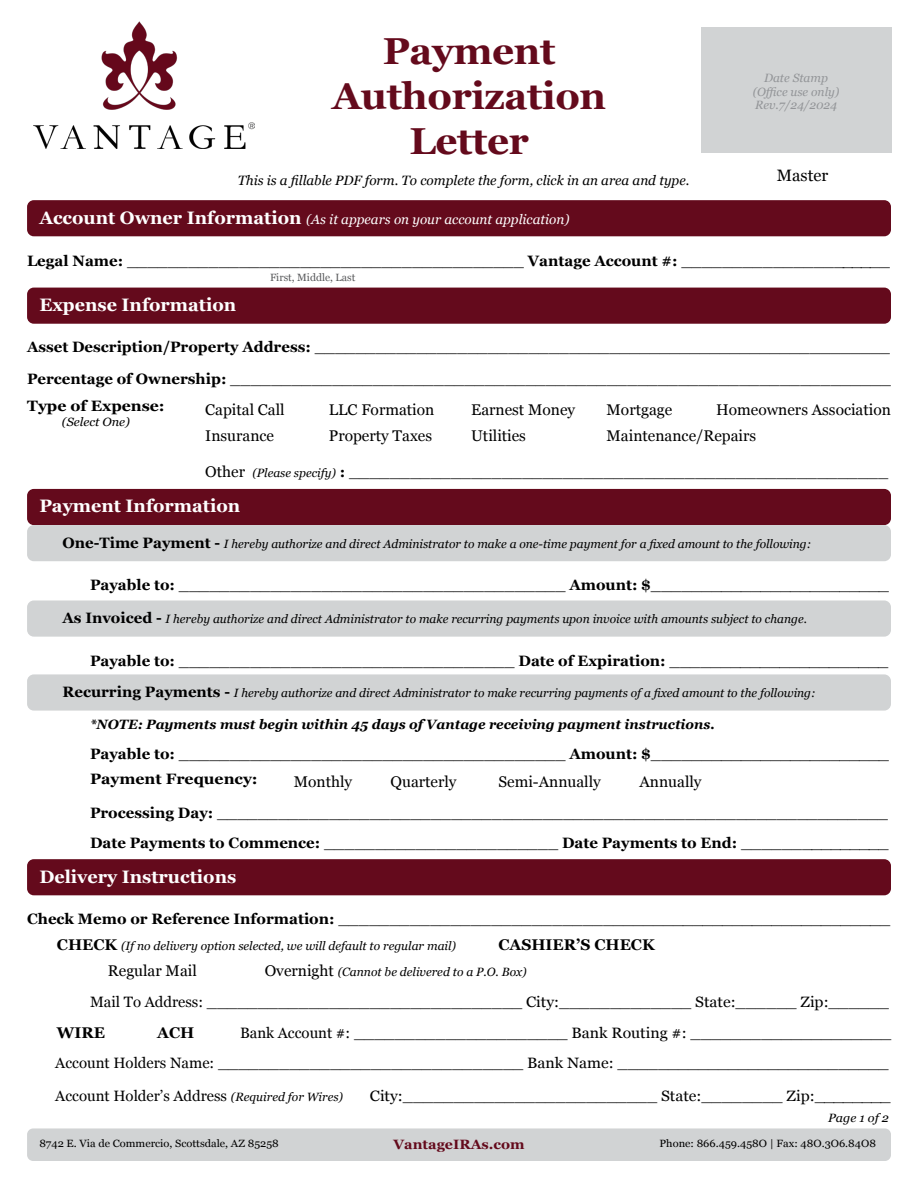
<style>
.page{position:relative;width:918px;height:1188px;background:#fff}
.page>*{position:absolute;margin:0;border:0;box-sizing:border-box;transform-origin:0 0}
.t1{font:700 37.5px/45px "Georgia";letter-spacing:-.01em;color:#640a1c;text-align:center}
.t2{font:700 18px "Georgia";color:#fff}
.t3{font:16.5px "Georgia";color:#000}
.t4{font:15.45px "Georgia";color:#000}
.t5{font:700 15.45px "Georgia";color:#000}
.t6{font:15px/30.2px "Georgia";color:#000;scale:1.06 1}
.t7{font:15px/30.8px "Georgia";color:#000;text-align:right}
.t8{font:700 15px "Georgia";color:#000;scale:1.06 1}
.t9{font:italic 700 13.5px "Georgia";color:#000}
.t10{font:italic 13.5px "Georgia";color:#000}
.t11{font:italic 13.5px "Georgia";color:#fff}
.t12{font:700 13.5px "Georgia";color:#640a1c;scale:1.05 1}
.t13{font:italic 12px "Georgia";color:#000}
.t14{font:italic 12px/13.5px "Georgia";color:#939598;text-align:center}
.t15{font:italic 12px "Georgia";color:#000;scale:1.05 1}
.t16{font:10.5px "Georgia";color:#000;scale:1.06 1}
.t17{font:10.5px "Georgia";color:#58595b}
.s1{font-weight:700;font-style:normal;font-size:18px}
.s2{font-weight:700}
.s3{font-style:italic;font-size:12px}
.s4{font-weight:700;font-style:normal;font-size:15px}
.s5{font-weight:700;font-style:normal;font-size:15.45px}
.s6{font-style:normal;font-size:15.45px}
</style>
<div class="page">
<div style="left:701px;top:28px;width:190px;height:125px;background:#d1d3d4"></div>
<img style="left:33px;top:22px;width:222px;height:126px">
<div style="left:27px;top:200px;width:864px;height:36px;background:#640a1c;border-radius:7px"></div>
<div style="left:27px;top:288px;width:864px;height:36px;background:#640a1c;border-radius:7px"></div>
<div style="left:27px;top:489px;width:864px;height:36px;background:#640a1c;border-radius:7px"></div>
<div style="left:27px;top:859px;width:864px;height:36px;background:#640a1c;border-radius:7px"></div>
<div style="left:27px;top:525px;width:864px;height:36px;background:#d1d3d4;border-radius:7px"></div>
<div style="left:27px;top:600px;width:864px;height:37px;background:#d1d3d4;border-radius:7px"></div>
<div style="left:27px;top:674px;width:864px;height:37px;background:#d1d3d4;border-radius:7px"></div>
<div style="left:27px;top:1128px;width:864px;height:33px;background:#d1d3d4;border-radius:6px"></div>
<h1 class="t1" style="left:332px;top:27px;width:276px">Payment<br>Authorization<br>Letter</h1>
<p class="t10" style="left:238px;top:171px;width:453px">This is a fillable PDF form. To complete the form, click in an area and type.</p>
<p class="t11" style="left:39px;top:209px;width:532px"><span class="s1">Account Owner Information</span> (As it appears on your account application)</p>
<p class="t14" style="left:753px;top:71px;width:88px">Date Stamp (Office use only)<br>Rev.7/24/2024</p>
<p class="t3" style="left:777px;top:163px;width:53px">Master</p>
<p class="t6" style="left:27px;top:245px;width:816px"><span class="s2">Legal Name:</span> _______________________________________ <span class="s2">Vantage Account #:</span> _____________________</p>
<p class="t2" style="left:39px;top:291px;width:198px">Expense Information</p>
<p class="t17" style="left:270px;top:269px;width:87px">First, Middle, Last</p>
<p class="t6" style="left:27px;top:331px;width:816px"><span class="s2">Asset Description/Property Address:</span> _________________________________________________________</p>
<p class="t6" style="left:27px;top:363px;width:817px"><span class="s2">Percentage of Ownership:</span> _________________________________________________________________</p>
<p class="t8" style="left:27px;top:395px;width:131px">Type of Expense:</p>
<p class="t15" style="left:62px;top:413px;width:66px">(Select One)</p>
<p class="t4" style="left:205px;top:398px;width:81px">Capital Call</p>
<p class="t4" style="left:329px;top:398px;width:107px">LLC Formation</p>
<p class="t4" style="left:471px;top:398px;width:106px">Earnest Money</p>
<p class="t4" style="left:607px;top:398px;width:67px">Mortgage</p>
<p class="t4" style="left:716px;top:398px;width:176px">Homeowners Association</p>
<p class="t4" style="left:205px;top:424px;width:70px">Insurance</p>
<p class="t4" style="left:205px;top:461px;width:41px">Other</p>
<p class="t4" style="left:329px;top:424px;width:105px">Property Taxes</p>
<p class="t4" style="left:471px;top:424px;width:56px">Utilities</p>
<p class="t4" style="left:607px;top:424px;width:151px">Maintenance/Repairs</p>
<p class="t6" style="left:252px;top:456px;width:601px"><span class="s3">(Please specify)</span> <span class="s2">:</span> _____________________________________________________</p>
<p class="t2" style="left:39px;top:493px;width:202px">Payment Information</p>
<p class="t13" style="left:63px;top:535px;width:750px"><span class="s4">One-Time Payment -</span> I hereby authorize and direct Administrator to make a one-time payment for a fixed amount to the following:</p>
<p class="t6" style="left:90px;top:569px;width:755px"><span class="s2">Payable to:</span> ______________________________________ <span class="s2">Amount: $</span>________________________</p>
<p class="t13" style="left:63px;top:610px;width:746px"><span class="s4">As Invoiced -</span> I hereby authorize and direct Administrator to make recurring payments upon invoice with amounts subject to change.</p>
<p class="t6" style="left:90px;top:645px;width:755px"><span class="s2">Payable to:</span> _________________________________ <span class="s2">Date of Expiration: _</span>_____________________</p>
<p class="t13" style="left:63px;top:684px;width:755px"><span class="s4">Recurring Payments -</span> I hereby authorize and direct Administrator to make recurring payments of a fixed amount to the following:</p>
<p class="t9" style="left:90px;top:715px;width:626px">*NOTE: Payments must begin within 45 days of Vantage receiving payment instructions.</p>
<p class="t6" style="left:90px;top:739px;width:755px"><span class="s2">Payable to:</span> ______________________________________ <span class="s2">Amount: $</span>________________________</p>
<p class="t8" style="left:90px;top:768px;width:160px">Payment Frequency:</p>
<p class="t4" style="left:294px;top:771px;width:60px">Monthly</p>
<p class="t4" style="left:391px;top:771px;width:68px">Quarterly</p>
<p class="t4" style="left:498px;top:771px;width:104px">Semi-Annually</p>
<p class="t4" style="left:639px;top:771px;width:64px">Annually</p>
<p class="t6" style="left:90px;top:797px;width:755px"><span class="s2">Processing Day:</span> __________________________________________________________________<br><span class="s2">Date Payments to Commence:</span> _______________________ <span class="s2">Date Payments to End:</span> _______________</p>
<p class="t2" style="left:39px;top:863px;width:198px">Delivery Instructions</p>
<p class="t6" style="left:27px;top:903px;width:816px"><span class="s2">Check Memo or Reference Information:</span> _______________________________________________________</p>
<p class="t13" style="left:57px;top:937px;width:401px"><span class="s5">CHECK</span> (If no delivery option selected, we will default to regular mail)</p>
<p class="t5" style="left:498px;top:933px;width:158px">CASHIER’S CHECK</p>
<p class="t4" style="left:108px;top:959px;width:90px">Regular Mail</p>
<p class="t13" style="left:265px;top:963px;width:264px"><span class="s6">Overnight</span> (Cannot be delivered to a P.O. Box)</p>
<p class="t7" style="left:55px;top:986px;width:838px">Mail To Address: _______________________________ City:_____________ State:______ Zip:______<br>Bank Account #: _____________________ Bank Routing #: ____________________<br>Account Holders Name: ______________________________ Bank Name: ___________________________</p>
<p class="t7" style="left:55px;top:1080px;width:289px">Account Holder’s Address <span class="s3">(Required for Wires)</span></p>
<p class="t6" style="left:370px;top:1080px;width:493px">City:_________________________ State:________ Zip:________</p>
<p class="t5" style="left:57px;top:1021px;width:50px">WIRE</p>
<p class="t5" style="left:157px;top:1021px;width:39px">ACH</p>
<p class="t15" style="left:828px;top:1109px;width:59px">Page 1 of 2</p>
<p class="t16" style="left:39px;top:1135px;width:227px">8742 E. Via de Commercio, Scottsdale, AZ 85258</p>
<p class="t16" style="left:659px;top:1135px;width:206px">Phone: 866.459.458O | Fax: 48O.3O6.84O8</p>
<p class="t12" style="left:393px;top:1134px;width:126px">VantageIRAs.com</p>
</div>
